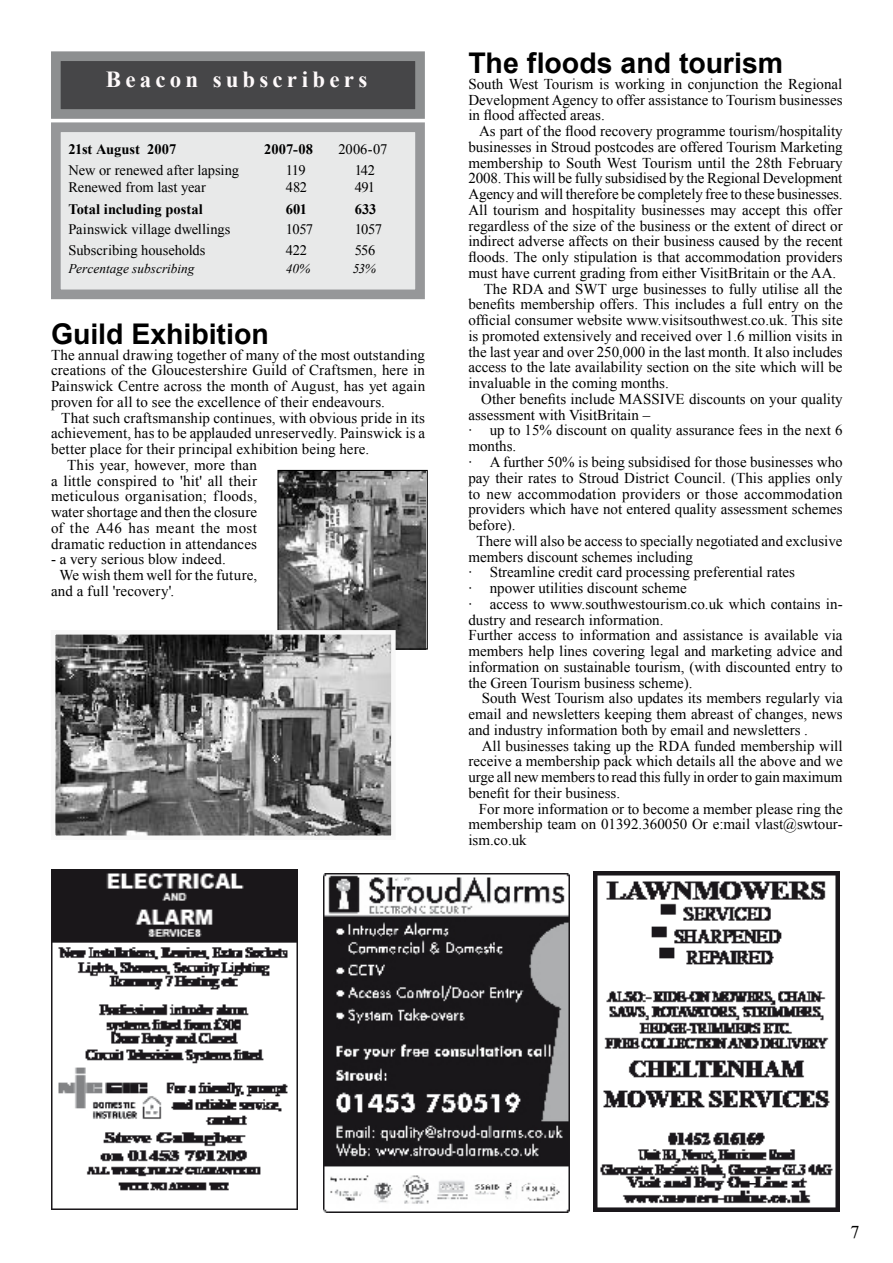
<style>
.page{position:relative;width:893px;height:1263px;background:#fff}
.page>*{position:absolute;margin:0;border:0;box-sizing:border-box;transform-origin:0 0}
.t1{font:700 28.5px "Arial";letter-spacing:-.005em;color:#000}
.t2{font:700 22.95px "Times New Roman";letter-spacing:.185em;color:#fefafb}
.t3{font:15px/15.8px "Times New Roman";color:#000;text-align:justify}
.t4{font:15px "Times New Roman";letter-spacing:.03em;color:#000}
.t5{font:14.55px "Times New Roman";letter-spacing:-.005em;color:#000}
.t6{font:700 14.55px "Times New Roman";letter-spacing:-.005em;color:#000}
.t7{font:italic 13.35px "Times New Roman";letter-spacing:.005em;color:#000}
</style>
<div class="page">
<img style="left:593px;top:871px;width:247px;height:340px">
<img style="left:51px;top:870px;width:247px;height:340px">
<img style="left:323px;top:873px;width:247px;height:339px">
<div style="left:56px;top:127px;width:364px;height:167px;background:#e8e9e9"></div>
<div style="left:51px;top:122px;width:374px;height:177px;border:10px solid #969799"></div>
<div style="left:56px;top:56px;width:364px;height:58px;background:#464648"></div>
<div style="left:51px;top:51px;width:374px;height:68px;border:10px solid #8d8f90"></div>
<img style="left:279px;top:472px;width:147px;height:176px">
<div style="left:277px;top:470px;width:151px;height:180px;border:1px solid #000"></div>
<img style="left:56px;top:635px;width:335px;height:200px">
<div style="left:51px;top:630px;width:345px;height:210px;border:4px solid #f8f8f8"></div>
<h2 class="t2" style="left:106px;top:63px;width:263px">Beacon subscribers</h2>
<p class="t6" style="left:69px;top:139px;width:109px">21st August 2007</p>
<p class="t6" style="left:264px;top:139px;width:50px">2007-08</p>
<p class="t5" style="left:338px;top:140px;width:50px">2006-07</p>
<p class="t5" style="left:69px;top:160px;width:187px">New or renewed after lapsing 11</p>
<p class="t5" style="left:298px;top:160px;width:9px">9</p>
<p class="t5" style="left:355px;top:160px;width:21px">142</p>
<p class="t5" style="left:69px;top:178px;width:139px">Renewed from last year</p>
<p class="t5" style="left:286px;top:178px;width:19px">482</p>
<p class="t5" style="left:355px;top:178px;width:18px">491</p>
<p class="t6" style="left:69px;top:199px;width:136px">Total including postal</p>
<p class="t6" style="left:286px;top:199px;width:23px">601</p>
<p class="t6" style="left:355px;top:199px;width:23px">633</p>
<p class="t5" style="left:69px;top:219px;width:184px">Painswick village dwellings 1</p>
<p class="t5" style="left:292px;top:219px;width:22px">057</p>
<p class="t5" style="left:355px;top:219px;width:29px">1 057</p>
<p class="t5" style="left:69px;top:241px;width:139px">Subscribing households</p>
<p class="t5" style="left:286px;top:241px;width:13px">422</p>
<p class="t5" style="left:355px;top:241px;width:22px">556</p>
<p class="t7" style="left:69px;top:259px;width:128px">Percentage subscribing</p>
<p class="t7" style="left:286px;top:259px;width:26px">40%</p>
<p class="t7" style="left:353px;top:259px;width:25px">53%</p>
<h1 class="t1" style="left:51px;top:315px;width:219px">Guild Exhibition</h1>
<p class="t3" style="left:51px;top:347px;width:376px">The annual drawing together of many of the most outstanding creations of the Gloucestershire Guild of Craftsmen, here in Painswick Centre across the month of August, has yet again proven for all to see the excellence of their endeavours.</p>
<p class="t3" style="left:61px;top:410px;width:365px">That such craftsmanship continues, with obvious pride in its</p>
<p class="t3" style="left:51px;top:425px;width:376px">achievement, has to be applauded unreservedly. Painswick is a</p>
<p class="t3" style="left:51px;top:441px;width:320px">better place for their principal exhibition being here.</p>
<p class="t3" style="left:67px;top:457px;width:192px">This year, however, more than</p>
<p class="t3" style="left:51px;top:473px;width:208px">a little conspired to 'hit' all their</p>
<p class="t3" style="left:51px;top:488px;width:208px">meticulous organisation; floods,</p>
<p class="t3" style="left:51px;top:504px;width:208px">water shortage and then the closure</p>
<p class="t4" style="left:51px;top:518px;width:208px">of the A46 has meant the most</p>
<p class="t3" style="left:51px;top:536px;width:208px">dramatic reduction in attendances</p>
<p class="t3" style="left:51px;top:551px;width:176px">- a very serious blow indeed.</p>
<p class="t3" style="left:59px;top:567px;width:199px">We wish them well for the future,</p>
<p class="t3" style="left:51px;top:583px;width:125px">and a full 'recovery'.</p>
<h1 class="t1" style="left:468px;top:44px;width:316px">The floods and tourism</h1>
<p class="t3" style="left:468px;top:76px;width:376px">South West Tourism is working in conjunction the Regional Development Agency to offer assistance to Tourism businesses in flood affected areas.</p>
<p class="t3" style="left:479px;top:123px;width:365px">As part of the flood recovery programme tourism/hospitality</p>
<p class="t3" style="left:468px;top:139px;width:376px">businesses in Stroud postcodes are offered Tourism Marketing</p>
<p class="t3" style="left:468px;top:155px;width:376px">membership to South West Tourism until the 28th February</p>
<p class="t3" style="left:468px;top:170px;width:375px">2008. This will be fully subsidised by the Regional Development</p>
<p class="t3" style="left:468px;top:186px;width:376px">Agency and will therefore be completely free to these businesses.</p>
<p class="t3" style="left:468px;top:202px;width:375px">All tourism and hospitality businesses may accept this offer</p>
<p class="t3" style="left:468px;top:218px;width:376px">regardless of the size of the business or the extent of direct or</p>
<p class="t3" style="left:468px;top:233px;width:376px">indirect adverse affects on their business caused by the recent</p>
<p class="t3" style="left:468px;top:249px;width:376px">floods. The only stipulation is that accommodation providers</p>
<p class="t3" style="left:468px;top:265px;width:369px">must have current grading from either VisitBritain or the AA.</p>
<p class="t3" style="left:484px;top:281px;width:360px">The RDA and SWT urge businesses to fully utilise all the</p>
<p class="t3" style="left:468px;top:296px;width:376px">benefits membership offers. This includes a full entry on the</p>
<p class="t3" style="left:468px;top:312px;width:376px">official consumer website www.visitsouthwest.co.uk. This site</p>
<p class="t3" style="left:468px;top:328px;width:376px">is promoted extensively and received over 1 .6 million visits in</p>
<p class="t3" style="left:468px;top:344px;width:376px">the last year and over 250,000 in the last month. It also includes</p>
<p class="t3" style="left:468px;top:359px;width:376px">access to the late availability section on the site which will be</p>
<p class="t3" style="left:468px;top:375px;width:202px">invaluable in the coming months.</p>
<p class="t3" style="left:481px;top:391px;width:363px">Other benefits include MASSIVE discounts on your quality</p>
<p class="t3" style="left:468px;top:407px;width:183px">assessment with VisitBritain –</p>
<p class="t3" style="left:468px;top:422px;width:376px">· up to 1 5% discount on quality assurance fees in the next 6</p>
<p class="t3" style="left:468px;top:438px;width:49px">months.</p>
<p class="t3" style="left:468px;top:454px;width:376px">· A further 50% is being subsidised for those businesses who</p>
<p class="t3" style="left:468px;top:470px;width:376px">pay their rates to Stroud District Council. (This applies only</p>
<p class="t3" style="left:468px;top:485px;width:376px">to new accommodation providers or those accommodation</p>
<p class="t3" style="left:468px;top:501px;width:376px">providers which have not entered quality assessment schemes</p>
<p class="t3" style="left:468px;top:517px;width:49px">before).</p>
<p class="t3" style="left:477px;top:533px;width:368px">There will also be access to specially negotiated and exclusive</p>
<p class="t3" style="left:468px;top:548px;width:226px">members discount schemes including</p>
<p class="t3" style="left:468px;top:564px;width:328px">· Streamline credit card processing preferential rates</p>
<p class="t3" style="left:468px;top:580px;width:220px">· npower utilities discount scheme</p>
<p class="t3" style="left:468px;top:596px;width:376px">· access to www.southwestourism.co.uk which contains in-</p>
<p class="t3" style="left:468px;top:611px;width:196px">dustry and research information.</p>
<p class="t3" style="left:468px;top:627px;width:376px">Further access to information and assistance is available via</p>
<p class="t3" style="left:468px;top:643px;width:376px">members help lines covering legal and marketing advice and</p>
<p class="t3" style="left:468px;top:659px;width:376px">information on sustainable tourism, (with discounted entry to</p>
<p class="t3" style="left:468px;top:674px;width:226px">the Green Tourism business scheme).</p>
<p class="t3" style="left:482px;top:690px;width:362px">South West Tourism also updates its members regularly via</p>
<p class="t3" style="left:468px;top:706px;width:376px">email and newsletters keeping them abreast of changes, news</p>
<p class="t3" style="left:468px;top:722px;width:341px">and industry information both by email and newsletters .</p>
<p class="t3" style="left:482px;top:737px;width:362px">All businesses taking up the RDA funded membership will</p>
<p class="t3" style="left:468px;top:753px;width:376px">receive a membership pack which details all the above and we</p>
<p class="t3" style="left:468px;top:769px;width:375px">urge all new members to read this fully in order to gain maximum</p>
<p class="t3" style="left:468px;top:785px;width:153px">benefit for their business.</p>
<p class="t3" style="left:479px;top:800px;width:365px">For more information or to become a member please ring the</p>
<p class="t3" style="left:468px;top:816px;width:376px">membership team on 01 392.360050 Or e:mail vlast@swtour-</p>
<p class="t3" style="left:468px;top:832px;width:60px">ism.co.uk</p>
</div>
